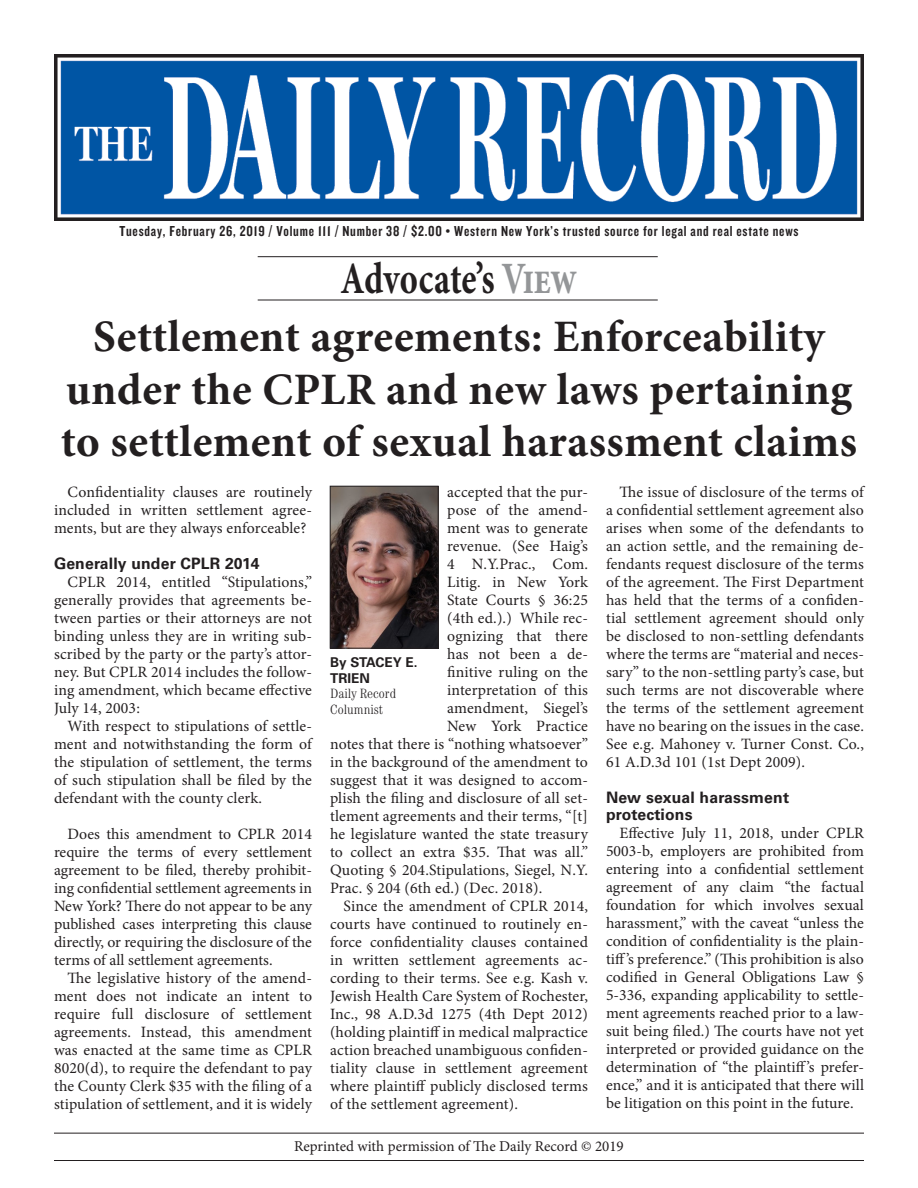
<style>
.page{position:relative;width:918px;height:1188px;background:#fff}
.page>*{position:absolute;margin:0;border:0;box-sizing:border-box;transform-origin:0 0}
.Headline{font:700 45px/52.5px "Minion Pro";letter-spacing:.01em;color:#231f20;text-align:center}
.t1{font:700 44.85px "Minion Pro";letter-spacing:-.005em;color:#231f20;scale:.77 1}
.Body_copy{font:15.75px/18px "Minion Pro";letter-spacing:.01em;color:#231f20;text-align:justify}
.Subheds{font:700 15.75px/17.2px "Univers LT Std";letter-spacing:.01em;color:#231f20}
.New_p1_text_beneath{font:15px "Knockout 49 Liteweight";letter-spacing:.055em;color:#231f20}
.t2{font:15px "Minion Pro";color:#231f20}
.Byline_name{font:300 condensed 13.5px/15.8px "Century Std";color:#231f20}
.Byline_name-2{font:700 13.5px/15.8px "Univers LT Std";color:#231f20}
.s1{color:#949698}
</style>
<div class="page">
<hr style="left:54px;top:1133px;width:810px;height:1px;background:#231f20">
<hr style="left:54px;top:1160px;width:810px;height:1px;background:#231f20">
<img style="left:54px;top:54px;width:810px;height:166px">
<hr style="left:258px;top:300px;width:400px;height:1px;background:#231f20">
<hr style="left:258px;top:256px;width:400px;height:1px;background:#231f20">
<img style="left:332px;top:488px;width:104px;height:158px">
<div style="left:330px;top:486px;width:108px;height:162px;border:1px solid #231f20"></div>
<p class="New_p1_text_beneath" style="left:119px;top:224px;width:681px">Tuesday, February 26, 2019 / Volume 111 / Number 38 / $2.00 • Western New York’s trusted source for legal and real estate news</p>
<p class="t1" style="left:341px;top:247px;width:309px">Advocate’s <span class="s1">View</span></p>
<p class="Headline" style="left:61px;top:310px;width:798px">Settlement agreements: Enforceability under the CPLR and new laws pertaining to settlement of sexual harassment claims</p>
<p class="Body_copy" style="left:54px;top:483px;width:260px;text-indent:14px">Confidentiality clauses are routinely included in written settlement agree&shy;ments, but are they always enforceable?</p>
<p class="Subheds" style="left:54px;top:555px;width:207px">Generally under CPLR 2014</p>
<p class="Body_copy" style="left:54px;top:573px;width:260px;text-indent:14px">CPLR 2014, entitled “Stipulations,” generally provides that agreements be&shy;tween parties or their attorneys are not binding unless they are in writing sub&shy;scribed by the party or the party’s attor&shy;ney. But CPLR 2014 includes the follow&shy;ing amendment, which became effective July 14, 2003:</p>
<p class="Body_copy" style="left:54px;top:717px;width:260px;text-indent:14px">With respect to stipulations of settle&shy;ment and notwithstanding the form of the stipulation of settlement, the terms of such stipulation shall be filed by the defendant with the county clerk.</p>
<p class="Body_copy" style="left:54px;top:825px;width:260px;text-indent:14px">Does this amendment to CPLR 2014 require the terms of every settlement agreement to be filed, thereby prohibit&shy;ing confidential settlement agreements in New York? There do not appear to be any published cases interpreting this clause directly, or requiring the disclosure of the terms of all settlement agreements.</p>
<p class="Body_copy" style="left:54px;top:969px;width:260px;text-indent:14px">The legislative history of the amend&shy;ment does not indicate an intent to require full disclosure of settlement agreements. Instead, this amendment was enacted at the same time as CPLR 8020(d), to require the defendant to pay the County Clerk $35 with the filing of a stipulation of settlement, and it is widely</p>
<p class="Body_copy" style="left:447px;top:483px;width:142px">accepted that the pur-</p>
<p class="Body_copy" style="left:447px;top:501px;width:142px">pose of the amend-</p>
<p class="Body_copy" style="left:447px;top:519px;width:142px">ment was to generate</p>
<p class="Body_copy" style="left:447px;top:537px;width:142px">revenue. (See Haig’s</p>
<p class="Body_copy" style="left:447px;top:555px;width:142px">4 N.Y.Prac., Com.</p>
<p class="Body_copy" style="left:447px;top:573px;width:142px">Litig. in New York</p>
<p class="Body_copy" style="left:447px;top:591px;width:142px">State Courts § 36:25</p>
<p class="Body_copy" style="left:447px;top:609px;width:142px">(4th ed.).) While rec-</p>
<p class="Body_copy" style="left:447px;top:627px;width:142px">ognizing that there</p>
<p class="Body_copy" style="left:447px;top:645px;width:142px">has not been a de-</p>
<p class="Body_copy" style="left:447px;top:663px;width:142px">finitive ruling on the</p>
<p class="Body_copy" style="left:447px;top:681px;width:142px">interpretation of this</p>
<p class="Body_copy" style="left:447px;top:699px;width:142px">amendment, Siegel’s</p>
<p class="Body_copy" style="left:447px;top:717px;width:142px">New York Practice</p>
<p class="Body_copy" style="left:330px;top:735px;width:259px">notes that there is “nothing whatsoever”</p>
<p class="Body_copy" style="left:330px;top:753px;width:259px">in the background of the amendment to</p>
<p class="Body_copy" style="left:330px;top:771px;width:260px">suggest that it was designed to accom-</p>
<p class="Body_copy" style="left:330px;top:789px;width:260px">plish the filing and disclosure of all set-</p>
<p class="Body_copy" style="left:330px;top:807px;width:260px">tlement agreements and their terms, “[t]</p>
<p class="Body_copy" style="left:330px;top:825px;width:260px">he legislature wanted the state treasury</p>
<p class="Body_copy" style="left:330px;top:843px;width:260px">to collect an extra $35. That was all.”</p>
<p class="Body_copy" style="left:330px;top:861px;width:260px">Quoting § 204.Stipulations, Siegel, N.Y.</p>
<p class="Body_copy" style="left:330px;top:879px;width:214px">Prac. § 204 (6th ed.) (Dec. 2018).</p>
<p class="Body_copy" style="left:330px;top:897px;width:260px;text-indent:14px">Since the amendment of CPLR 2014, courts have continued to routinely en&shy;force confidentiality clauses contained in written settlement agreements ac&shy;cording to their terms. See e.g. Kash v.<br>Jewish Health Care System of Rochester, Inc., 98 A.D.3d 1275 (4th Dept 2012) (holding plaintiff in medical malpractice action breached unambiguous confiden&shy;tiality clause in settlement agreement where plaintiff publicly disclosed terms of the settlement agreement).</p>
<p class="Byline_name-2" style="left:330px;top:654px;width:89px">By STACEY E.<br>TRIEN</p>
<p class="Byline_name" style="left:330px;top:686px;width:67px">Daily Record<br>Columnist</p>
<p class="Body_copy" style="left:606px;top:483px;width:260px;text-indent:14px">The issue of disclosure of the terms of a confidential settlement agreement also arises when some of the defendants to an action settle, and the remaining de&shy;fendants request disclosure of the terms of the agreement. The First Department has held that the terms of a confiden&shy;tial settlement agreement should only be disclosed to non-settling defendants where the terms are “material and neces&shy;sary” to the non-settling party’s case, but such terms are not discoverable where the terms of the settlement agreement have no bearing on the issues in the case.<br>See e.g. Mahoney v. Turner Const. Co., 61 A.D.3d 101 (1st Dept 2009).</p>
<p class="Subheds" style="left:606px;top:789px;width:185px">New sexual harassment protections</p>
<p class="Body_copy" style="left:606px;top:824px;width:260px;text-indent:14px">Effective July 11, 2018, under CPLR 5003-b, employers are prohibited from entering into a confidential settlement agreement of any claim “the factual foundation for which involves sexual harassment,” with the caveat “unless the condition of confidentiality is the plain&shy;tiff’s preference.” (This prohibition is also codified in General Obligations Law § 5-336, expanding applicability to settle&shy;ment agreements reached prior to a law&shy;suit being filed.) The courts have not yet interpreted or provided guidance on the determination of “the plaintiff’s prefer&shy;ence,” and it is anticipated that there will be litigation on this point in the future.</p>
<p class="t2" style="left:294px;top:1136px;width:331px">Reprinted with permission of The Daily Record © 2019</p>
</div>
